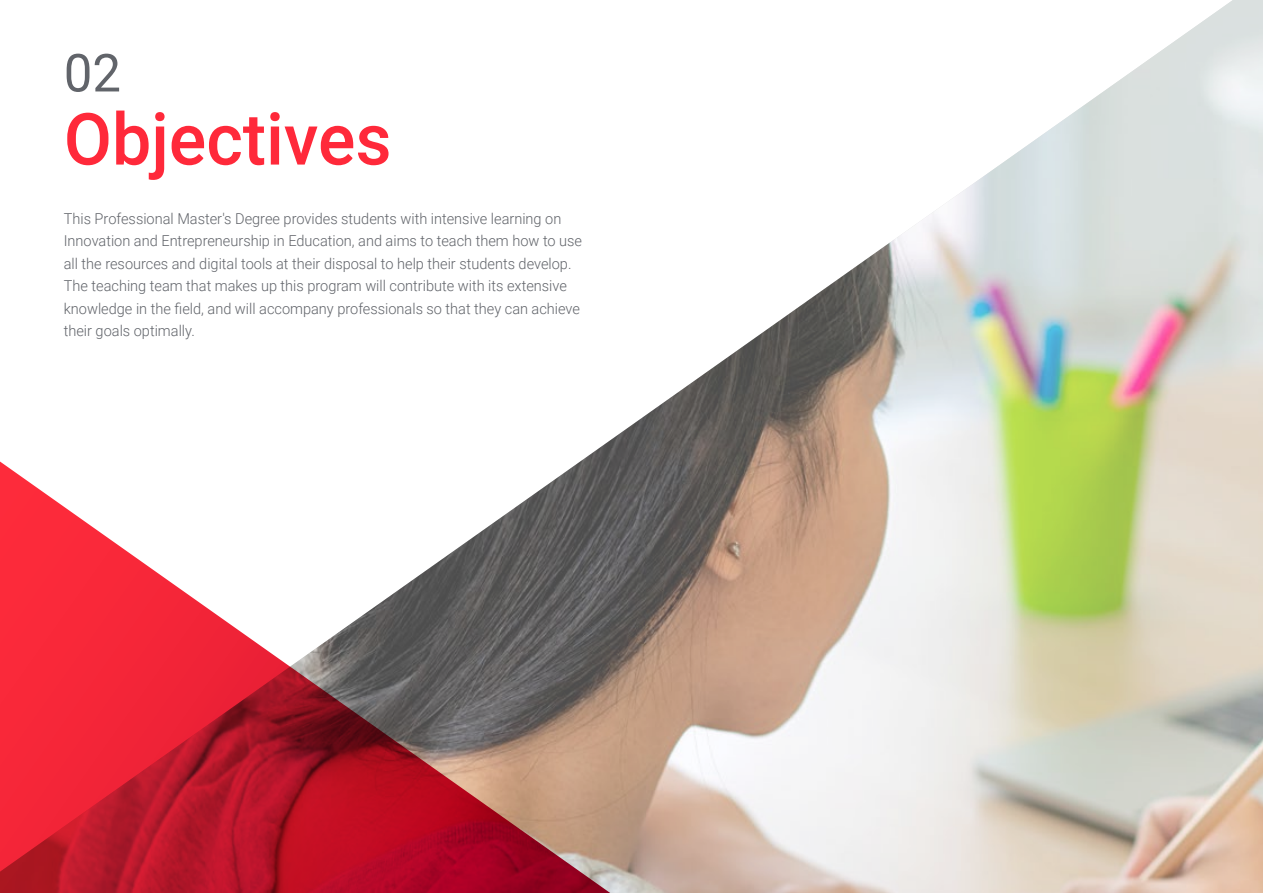
<style>
.page{position:relative;width:1263px;height:893px;background:#fff}
.page>*{position:absolute;margin:0;border:0;box-sizing:border-box;transform-origin:0 0}
.t1{font:500 72px "Roboto";color:#ff293a}
.t2{font:52.5px "Roboto";color:#61646a}
.t3{font:300 15px/22.5px "Roboto";color:#61646a}
</style>
<div class="page">
<img style="left:602px;top:0;width:661px;height:893px">
<svg style="left:0;top:446px;width:640px;height:447px"></svg>
<h2 class="t2" style="left:64px;top:36px;width:59px">02</h2>
<h1 class="t1" style="left:64px;top:89px;width:329px">Objectives</h1>
<p class="t3" style="left:64px;top:207px;width:520px">This Professional Master's Degree provides students with intensive learning on Innovation and Entrepreneurship in Education, and aims to teach them how to use all the resources and digital tools at their disposal to help their students develop.<br>The teaching team that makes up this program will contribute with its extensive knowledge in the field, and will accompany professionals so that they can achieve their goals optimally.</p>
</div>
